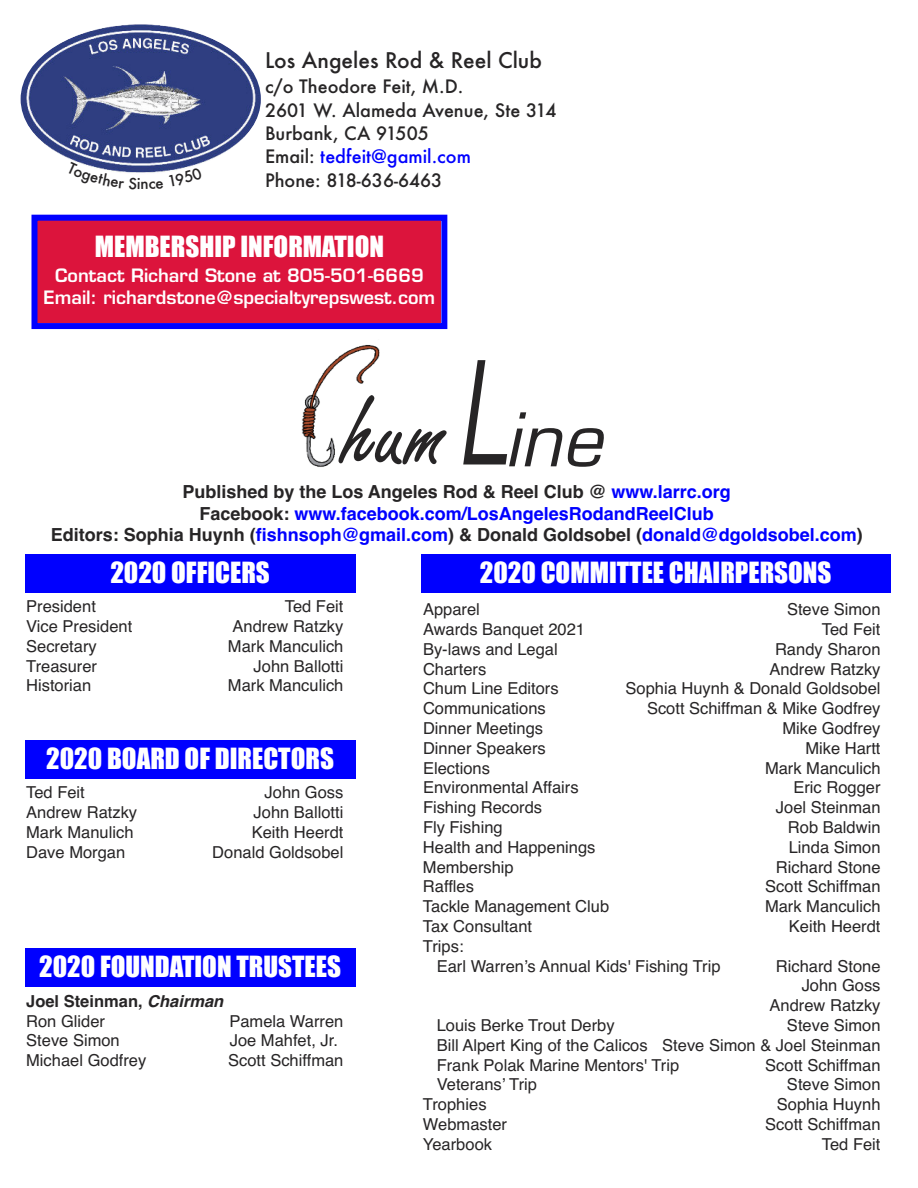
<style>
.page{position:relative;width:918px;height:1188px;background:#fff}
.page>*{position:absolute;margin:0;border:0;box-sizing:border-box;transform-origin:0 0}
.t1{font:108px "Freestyle Script";color:#272526}
.t2{font:27px "Impact";color:#fff}
.t3{font:500 21px "Futura";color:#272526}
.t4{font:700 18px/21.6px "Helvetica";color:#00f;text-align:center}
.t5{font:500 18px/23.4px "Futura";color:#272526}
.t6{font:600 18px/21.6px "Eurostile";color:#fff;text-align:center}
.t7{font:16.5px/19.8px "Helvetica";color:#272526}
.t8{font:700 16.5px/19.8px "Helvetica";color:#272526}
.s1{color:#00f}
.s2{font-family:"Eurostile";font-style:italic;font-size:139.2px}
.s3{font-family:"Eurostile";font-style:italic;font-size:72px}
.s4{color:#272526}
.s5{font-style:italic}
.s6{font-weight:400}
</style>
<div class="page">
<div style="left:37px;top:221px;width:404px;height:102px;background:#dc143c"></div>
<div style="left:31px;top:215px;width:416px;height:114px;border:6px solid #00f"></div>
<img style="left:301px;top:345px;width:79px;height:122px">
<div style="left:25px;top:554px;width:330px;height:39px;background:#00f"></div>
<div style="left:421px;top:554px;width:469px;height:39px;background:#00f"></div>
<div style="left:25px;top:740px;width:330px;height:39px;background:#00f"></div>
<div style="left:25px;top:949px;width:330px;height:38px;background:#00f"></div>
<img style="left:21px;top:24px;width:240px;height:150px;border-radius:50%">
<svg style="left:77px;top:162px;width:126px;height:12px"></svg>
<p class="t3" style="left:265px;top:49px;width:279px">Los Angeles Rod &amp; Reel Club</p>
<p class="t5" style="left:265px;top:75px;width:293px">c/o Theodore Feit, M.D.<br>2601 W. Alameda Avenue, Ste 314<br>Burbank, CA 91505<br>Email: <span class="s1">tedfeit@gamil.com<br></span>Phone: 818-636-6463</p>
<h2 class="t2" style="left:95px;top:232px;width:291px">MEMBERSHIP INFORMATION</h2>
<p class="t6" style="left:44px;top:266px;width:393px">Contact Richard Stone at 805-501-6669<br>Email: richardstone@specialtyrepswest.com</p>
<h1 class="t1" style="left:340px;top:366px;width:264px">hum<span class="s2">L</span><span class="s3">ine</span></h1>
<p class="t4" style="left:51px;top:481px;width:814px"><span class="s4">Published by the Los Angeles Rod &amp; Reel Club @</span> www.larrc.org<br><span class="s4">Facebook:</span> www.facebook.com/LosAngelesRodandReelClub<br><span class="s4">Editors: Sophia Huynh (</span>fishnsoph@gmail.com<span class="s4">) &amp; Donald Goldsobel (</span>donald@dgoldsobel.com<span class="s4">)</span></p>
<h2 class="t2" style="left:110px;top:558px;width:161px">2020 OFFICERS</h2>
<h2 class="t2" style="left:480px;top:558px;width:353px">2020 COMMITTEE CHAIRPERSONS</h2>
<p class="t7" style="left:26px;top:597px;width:71px">President</p>
<p class="t7" style="left:285px;top:597px;width:60px">Ted Feit</p>
<p class="t7" style="left:26px;top:616px;width:108px">Vice President</p>
<p class="t7" style="left:233px;top:616px;width:112px">Andrew Ratzky</p>
<p class="t7" style="left:26px;top:636px;width:72px">Secretary</p>
<p class="t7" style="left:228px;top:636px;width:117px">Mark Manculich</p>
<p class="t7" style="left:26px;top:656px;width:72px">Treasurer</p>
<p class="t7" style="left:254px;top:656px;width:91px">John Ballotti</p>
<p class="t7" style="left:26px;top:676px;width:67px">Historian</p>
<p class="t7" style="left:228px;top:676px;width:117px">Mark Manculich</p>
<p class="t7" style="left:423px;top:600px;width:58px">Apparel</p>
<p class="t7" style="left:787px;top:600px;width:95px">Steve Simon</p>
<p class="t7" style="left:423px;top:619px;width:164px">Awards Banquet 2021</p>
<p class="t7" style="left:822px;top:619px;width:60px">Ted Feit</p>
<p class="t7" style="left:423px;top:639px;width:136px">By-laws and Legal</p>
<p class="t7" style="left:775px;top:639px;width:107px">Randy Sharon</p>
<p class="t7" style="left:423px;top:659px;width:65px">Charters</p>
<p class="t7" style="left:770px;top:659px;width:112px">Andrew Ratzky</p>
<p class="t7" style="left:423px;top:679px;width:137px">Chum Line Editors</p>
<p class="t7" style="left:626px;top:679px;width:256px">Sophia Huynh &amp; Donald Goldsobel</p>
<p class="t7" style="left:423px;top:699px;width:124px">Communications</p>
<p class="t7" style="left:647px;top:699px;width:235px">Scott Schiffman &amp; Mike Godfrey</p>
<p class="t7" style="left:423px;top:718px;width:122px">Dinner Meetings</p>
<p class="t7" style="left:782px;top:718px;width:100px">Mike Godfrey</p>
<p class="t7" style="left:423px;top:738px;width:124px">Dinner Speakers</p>
<p class="t7" style="left:805px;top:738px;width:77px">Mike Hartt</p>
<p class="t7" style="left:423px;top:758px;width:68px">Elections</p>
<p class="t7" style="left:765px;top:758px;width:117px">Mark Manculich</p>
<p class="t7" style="left:423px;top:778px;width:157px">Environmental Affairs</p>
<p class="t7" style="left:793px;top:778px;width:89px">Eric Rogger</p>
<p class="t7" style="left:423px;top:798px;width:121px">Fishing Records</p>
<p class="t7" style="left:776px;top:798px;width:106px">Joel Steinman</p>
<p class="t7" style="left:423px;top:817px;width:81px">Fly Fishing</p>
<p class="t7" style="left:788px;top:817px;width:94px">Rob Baldwin</p>
<p class="t7" style="left:423px;top:837px;width:174px">Health and Happenings</p>
<p class="t7" style="left:789px;top:837px;width:93px">Linda Simon</p>
<p class="t7" style="left:423px;top:857px;width:92px">Membership</p>
<p class="t7" style="left:776px;top:857px;width:106px">Richard Stone</p>
<p class="t7" style="left:423px;top:877px;width:53px">Raffles</p>
<p class="t7" style="left:765px;top:877px;width:117px">Scott Schiffman</p>
<p class="t7" style="left:423px;top:897px;width:188px">Tackle Management Club</p>
<p class="t7" style="left:765px;top:897px;width:117px">Mark Manculich</p>
<p class="t7" style="left:423px;top:916px;width:111px">Tax Consultant</p>
<p class="t7" style="left:789px;top:916px;width:93px">Keith Heerdt</p>
<p class="t7" style="left:437px;top:936px;width:285px;text-indent:-14px">Trips:<br>Earl Warren’s Annual Kids' Fishing Trip</p>
<h2 class="t2" style="left:46px;top:744px;width:289px">2020 BOARD OF DIRECTORS</h2>
<p class="t7" style="left:26px;top:783px;width:60px">Ted Feit</p>
<p class="t7" style="left:265px;top:783px;width:80px">John Goss</p>
<p class="t7" style="left:26px;top:802px;width:112px">Andrew Ratzky</p>
<p class="t7" style="left:254px;top:802px;width:91px">John Ballotti</p>
<p class="t7" style="left:26px;top:822px;width:109px">Mark Manulich</p>
<p class="t7" style="left:252px;top:822px;width:93px">Keith Heerdt</p>
<p class="t7" style="left:26px;top:842px;width:101px">Dave Morgan</p>
<p class="t7" style="left:212px;top:842px;width:133px">Donald Goldsobel</p>
<h2 class="t2" style="left:39px;top:952px;width:303px">2020 FOUNDATION TRUSTEES</h2>
<p class="t8" style="left:26px;top:991px;width:199px">Joel Steinman, <span class="s5">Chairman<br></span><span class="s6">Ron Glider</span></p>
<p class="t7" style="left:770px;top:956px;width:112px;text-align:right">Richard Stone<br>John Goss<br>Andrew Ratzky</p>
<p class="t7" style="left:229px;top:1011px;width:116px">Pamela Warren</p>
<p class="t7" style="left:437px;top:1015px;width:445px;text-align:justify;text-indent:350px">Steve Simon Bill Alpert King of the Calicos Steve Simon &amp; Joel Steinman Frank Polak Marine Mentors' Trip</p>
<p class="t7" style="left:437px;top:1015px;width:179px">Louis Berke Trout Derby</p>
<p class="t7" style="left:26px;top:1031px;width:95px">Steve Simon</p>
<p class="t7" style="left:230px;top:1031px;width:110px">Joe Mahfet, Jr.</p>
<p class="t7" style="left:26px;top:1051px;width:122px">Michael Godfrey</p>
<p class="t7" style="left:228px;top:1051px;width:117px">Scott Schiffman</p>
<p class="t7" style="left:765px;top:1055px;width:117px">Scott Schiffman</p>
<p class="t7" style="left:437px;top:1075px;width:102px">Veterans’ Trip</p>
<p class="t7" style="left:787px;top:1075px;width:95px">Steve Simon</p>
<p class="t7" style="left:423px;top:1095px;width:65px">Trophies</p>
<p class="t7" style="left:777px;top:1095px;width:105px">Sophia Huynh</p>
<p class="t7" style="left:423px;top:1114px;width:86px">Webmaster</p>
<p class="t7" style="left:765px;top:1114px;width:117px">Scott Schiffman</p>
<p class="t7" style="left:423px;top:1134px;width:71px">Yearbook</p>
<p class="t7" style="left:822px;top:1134px;width:60px">Ted Feit</p>
</div>
